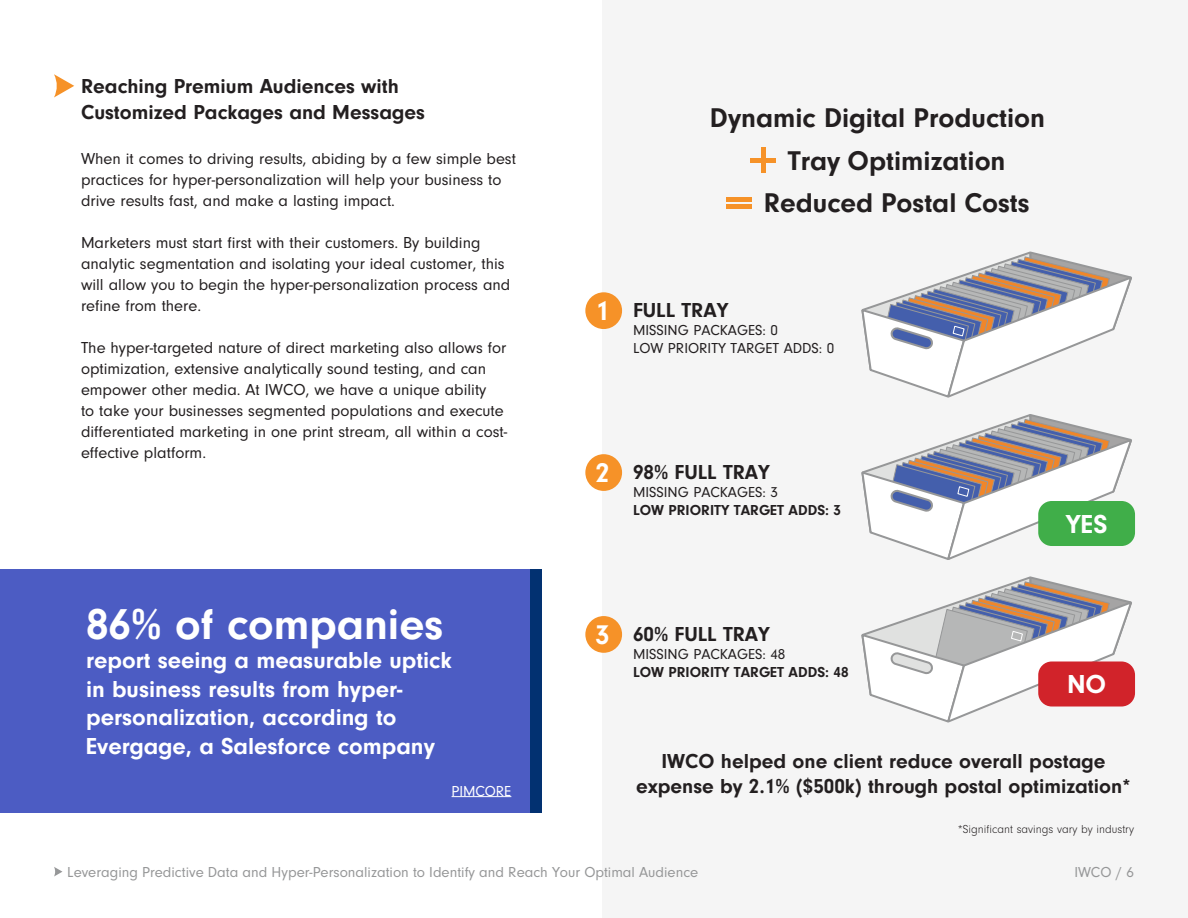
<style>
.page{position:relative;width:1188px;height:918px;background:#fff}
.page>*{position:absolute;margin:0;border:0;box-sizing:border-box;transform-origin:0 0}
.t1{font:700 45px "Neuzeit Gro";color:#fff}
.t2{font:700 28.2px/42.8px "Neuzeit Gro";color:#231f20;text-align:center}
.t3{font:700 28.2px "Neuzeit Gro";color:#fff}
.t4{font:700 27px "Neuzeit Gro";color:#fff}
.t5{font:700 24px/28.8px "Neuzeit Gro";color:#fff}
.t6{font:700 21px/25.2px "Neuzeit Gro";color:#231f20}
.t7{font:16.5px/21px "Neuzeit Gro";color:#231f20}
.t8{font:15px "Neuzeit Gro";color:#969798}
.t9{font:15px/18px "Neuzeit Gro";color:#231f20}
.t10{font:700 15px "Neuzeit Gro";color:#231f20}
.t11{font:15px "Neuzeit Gro";letter-spacing:-.005em;color:#fff}
.t12{font:300 12px "Neuzeit Gro";color:#231f20}
</style>
<div class="page">
<div style="left:0;top:569px;width:542px;height:244px;background:#023171"></div>
<div style="left:603px;top:0;width:585px;height:918px;background:#f5f5f5"></div>
<svg style="left:54px;top:867px;width:8px;height:10px"></svg>
<svg style="left:54px;top:74px;width:20px;height:23px"></svg>
<div style="left:0;top:569px;width:529px;height:244px;background:#4c5cc3"></div>
<svg style="left:861px;top:251px;width:271px;height:147px"></svg>
<svg style="left:861px;top:414px;width:272px;height:146px"></svg>
<svg style="left:861px;top:576px;width:272px;height:147px"></svg>
<div style="left:1038px;top:501px;width:97px;height:45px;background:#40ae49;border-radius:14px"></div>
<div style="left:1038px;top:662px;width:97px;height:45px;background:#d1232a;border-radius:14px"></div>
<hr style="left:761px;top:147px;width:4px;height:26px;background:#f69228">
<hr style="left:750px;top:158px;width:26px;height:4px;background:#f69228">
<hr style="left:726px;top:205px;width:26px;height:4px;background:#f69228">
<hr style="left:726px;top:197px;width:26px;height:4px;background:#f69228">
<div style="left:585px;top:292px;width:37px;height:37px;background:#f69228;border-radius:50%"></div>
<div style="left:585px;top:454px;width:37px;height:37px;background:#f69228;border-radius:50%"></div>
<div style="left:585px;top:616px;width:37px;height:37px;background:#f69228;border-radius:50%"></div>
<hr style="left:452px;top:796px;width:59px;height:1px;background:#fff">
<p class="t6" style="left:81px;top:74px;width:345px">Reaching Premium Audiences with<br>Customized Packages and Messages</p>
<p class="t7" style="left:81px;top:149px;width:436px">When it comes to driving results, abiding by a few simple best practices for hyper-personalization will help your business to drive results fast, and make a lasting impact.</p>
<p class="t7" style="left:81px;top:233px;width:431px">Marketers must start first with their customers. By building analytic segmentation and isolating your ideal customer, this will allow you to begin the hyper-personalization process and refine from there.</p>
<p class="t7" style="left:81px;top:338px;width:428px">The hyper-targeted nature of direct marketing also allows for optimization, extensive analytically sound testing, and can empower other media. At IWCO, we have a unique ability<br>to take your businesses segmented populations and execute differentiated marketing in one print stream, all within a cost&shy;effective platform.</p>
<h1 class="t1" style="left:86px;top:599px;width:359px">86% of companies</h1>
<h3 class="t5" style="left:86px;top:646px;width:367px">report seeing a measurable uptick in business results from hyper&shy;personalization, according to<br>Evergage, a Salesforce company</h3>
<p class="t11" style="left:452px;top:783px;width:61px">PIMCORE</p>
<h2 class="t2" style="left:710px;top:96px;width:337px">Dynamic Digital Production</h2>
<h2 class="t2" style="left:764px;top:139px;width:267px">Tray Optimization<br>Reduced Postal Costs</h2>
<h2 class="t3" style="left:596px;top:295px;width:16px">1</h2>
<p class="t6" style="left:633px;top:297px;width:97px">FULL TRAY</p>
<p class="t9" style="left:633px;top:321px;width:203px">MISSING PACKAGES: 0<br>LOW PRIORITY TARGET ADDS: 0</p>
<h2 class="t3" style="left:596px;top:457px;width:16px">2</h2>
<p class="t6" style="left:633px;top:460px;width:138px">98% FULL TRAY</p>
<p class="t9" style="left:633px;top:483px;width:146px">MISSING PACKAGES: 3</p>
<p class="t10" style="left:633px;top:502px;width:210px">LOW PRIORITY TARGET ADDS: 3</p>
<h3 class="t4" style="left:1066px;top:509px;width:43px">YES</h3>
<h2 class="t3" style="left:596px;top:619px;width:16px">3</h2>
<p class="t6" style="left:633px;top:622px;width:138px">60% FULL TRAY</p>
<p class="t9" style="left:633px;top:646px;width:154px">MISSING PACKAGES: 48</p>
<p class="t10" style="left:633px;top:664px;width:217px">LOW PRIORITY TARGET ADDS: 48</p>
<h3 class="t4" style="left:1067px;top:669px;width:41px">NO</h3>
<p class="t6" style="left:636px;top:749px;width:497px;text-align:center">IWCO helped one client reduce overall postage expense by 2.1% ($500k) through postal optimization*</p>
<p class="t12" style="left:958px;top:823px;width:178px">*Significant savings vary by industry</p>
<p class="t8" style="left:67px;top:864px;width:633px">Leveraging Predictive Data and Hyper-Personalization to Identify and Reach Your Optimal Audience</p>
<p class="t8" style="left:1074px;top:864px;width:61px">IWCO / 6</p>
</div>
